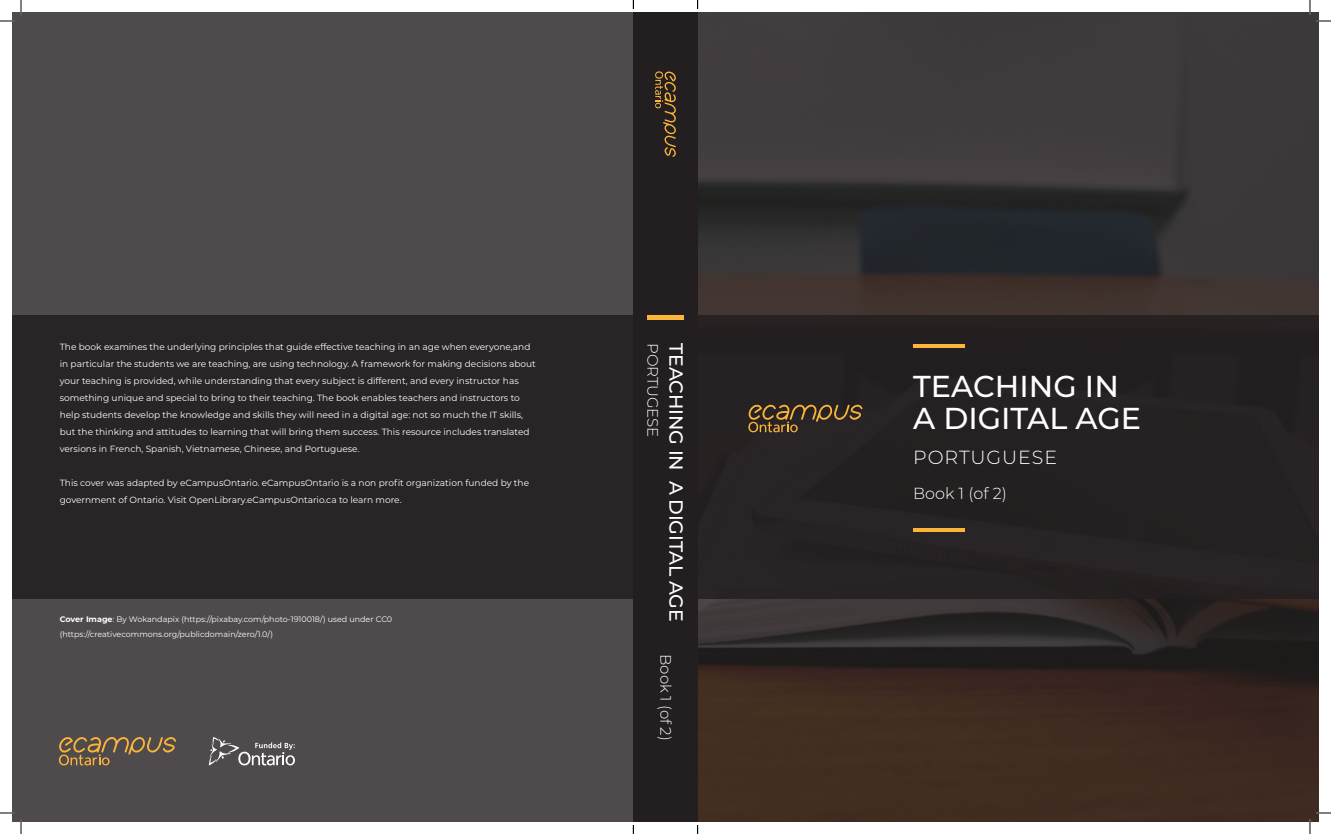
<style>
.page{position:relative;width:1331px;height:834px;background:#fff}
.page>*{position:absolute;margin:0;border:0;box-sizing:border-box;transform-origin:0 0}
.t1{font:500 30.2px/31.7px "Montserrat";color:#fff}
.t2{font:500 19px "Montserrat";letter-spacing:-.01em;color:#fff}
.t3{font:300 19px "Montserrat";letter-spacing:.05em;color:#fff}
.t4{font:300 16px "Montserrat";color:#fff}
.t5{font:300 15px "Montserrat";letter-spacing:-.01em;color:#fff}
.t6{font:9px/17px "Montserrat";color:#fff}
.t7{font:8px/15px "Montserrat";color:#fff}
.s1{font-weight:700}
</style>
<div class="page">
<div style="left:12px;top:12px;width:630px;height:810px;background:#4f4b4c"></div>
<div style="left:12px;top:315px;width:625px;height:283px;background:#231f20"></div>
<svg style="left:59px;top:737px;width:117px;height:28px"></svg>
<svg style="left:209px;top:737px;width:86px;height:28px"></svg>
<svg style="left:697px;top:12px;width:621px;height:810px;background:#39302e"></svg>
<div style="left:691px;top:315px;width:627px;height:283px;background:#231f20"></div>
<svg style="left:748px;top:404px;width:114px;height:28px"></svg>
<hr style="left:913px;top:344px;width:51px;height:4px;background:#fcb53b">
<hr style="left:913px;top:528px;width:51px;height:4px;background:#fcb53b">
<div style="left:633px;top:12px;width:64px;height:810px;background:#231f20"></div>
<svg style="left:655px;top:71px;width:21px;height:86px"></svg>
<hr style="left:647px;top:315px;width:36px;height:4px;background:#fcb53b">
<svg style="left:0;top:0;width:22px;height:22px"></svg>
<svg style="left:0;top:812px;width:22px;height:22px"></svg>
<svg style="left:1308px;top:0;width:22px;height:22px"></svg>
<svg style="left:1308px;top:812px;width:22px;height:22px"></svg>
<svg style="left:632px;top:0;width:2px;height:9px"></svg>
<svg style="left:632px;top:825px;width:2px;height:9px"></svg>
<p class="t6" style="left:60px;top:338px;width:477px">The book examines the underlying principles that guide effective teaching in an age when everyone,and in particular the students we are teaching, are using technology. A framework for making decisions about your teaching is provided, while understanding that every subject is different, and every instructor has something unique and special to bring to their teaching. The book enables teachers and instructors to help students develop the knowledge and skills they will need in a digital age: not so much the IT skills, but the thinking and attitudes to learning that will bring them success. This resource includes translated versions in French, Spanish, Vietnamese, Chinese, and Portuguese.</p>
<p class="t6" style="left:60px;top:474px;width:471px">This cover was adapted by eCampusOntario. eCampusOntario is a non profit organization funded by the government of Ontario. Visit OpenLibrary.eCampusOntario.ca to learn more.</p>
<p class="t7" style="left:60px;top:611px;width:334px"><span class="s1">Cover Image</span>: By Wokandapix (https://pixabay.com/photo-1910018/) used under CC0 (https://creativecommons.org/publicdomain/zero/1.0/)</p>
<h3 class="t5" style="left:663px;top:343px;width:95px;rotate:90deg">PORTUGESE</h3>
<h2 class="t2" style="left:689px;top:343px;width:280px;rotate:90deg">TEACHING IN A DIGITAL AGE</h2>
<h3 class="t5" style="left:675px;top:654px;width:88px;rotate:90deg">Book 1 (of 2)</h3>
<h1 class="t1" style="left:913px;top:370px;width:229px">TEACHING IN<br>A DIGITAL AGE</h1>
<h2 class="t3" style="left:913px;top:444px;width:145px">PORTUGUESE</h2>
<h3 class="t4" style="left:913px;top:482px;width:95px">Book 1 (of 2)</h3>
</div>
